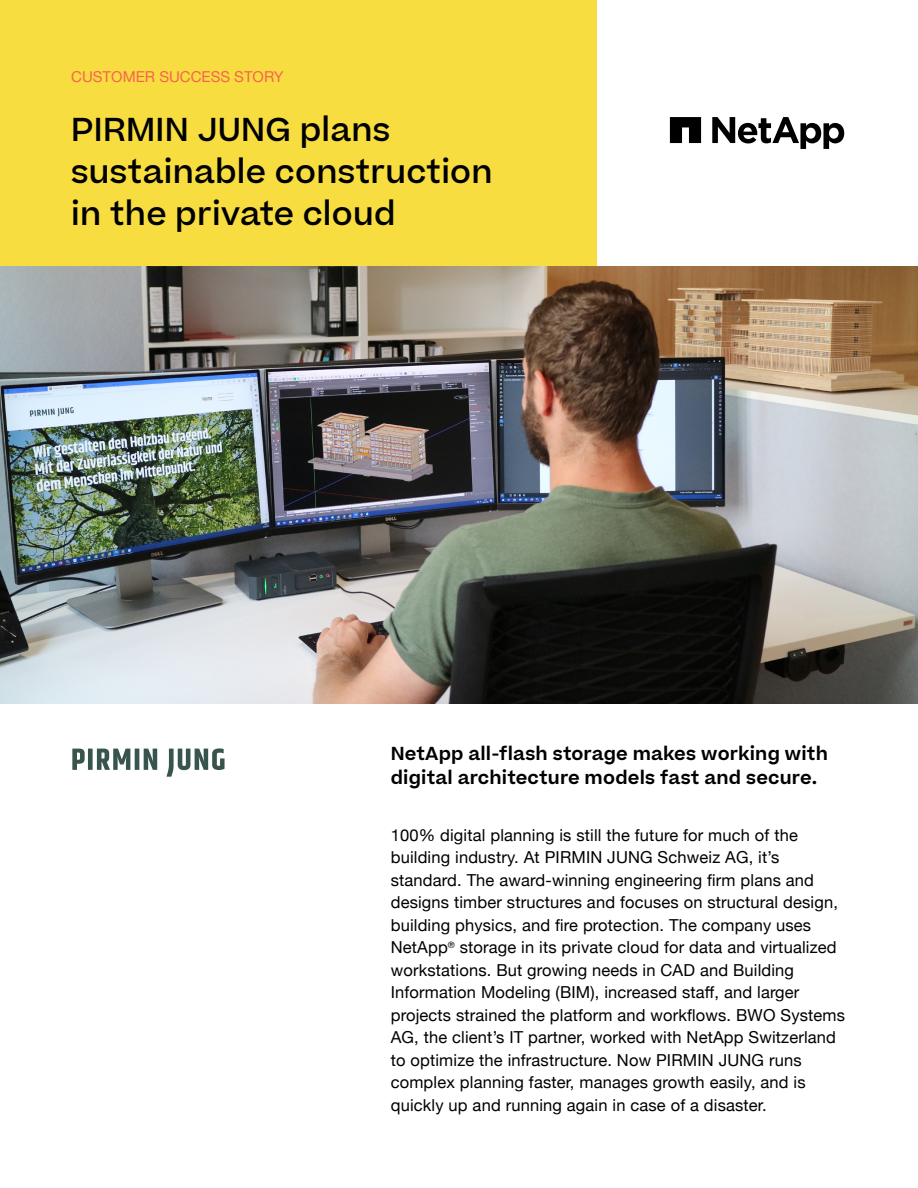
<style>
.page{position:relative;width:918px;height:1188px;background:#fff}
.page>*{position:absolute;margin:0;border:0;box-sizing:border-box;transform-origin:0 0}
.t1{font:500 31.5px/42px "Beatrice";letter-spacing:.01em;color:#000}
.t2{font:600 18px/24px "Beatrice";letter-spacing:.01em;color:#000}
.t3{font:16.5px/22.5px "Helvetica Neue";letter-spacing:.01em;color:#000}
.t4{font:15px "Helvetica Neue";color:#f76252}
</style>
<div class="page">
<div style="left:0;top:0;width:596px;height:266px;background:#f8dd40"></div>
<svg style="left:712px;top:117px;width:132px;height:32px"></svg>
<svg style="left:670px;top:117px;width:31px;height:26px"></svg>
<svg style="left:72px;top:748px;width:153px;height:29px"></svg>
<img style="left:0;top:266px;width:918px;height:437px">
<p class="t4" style="left:71px;top:66px;width:214px">CUSTOMER SUCCESS STORY</p>
<h1 class="t1" style="left:71px;top:109px;width:423px">PIRMIN JUNG plans sustainable construction in the private cloud</h1>
<p class="t2" style="left:391px;top:742px;width:439px">NetApp all-flash storage makes working with digital architecture models fast and secure.</p>
<p class="t3" style="left:391px;top:825px;width:456px">100% digital planning is still the future for much of the building industry. At PIRMIN JUNG Schweiz AG, it’s standard. The award-winning engineering firm plans and designs timber structures and focuses on structural design, building physics, and fire protection. The company uses NetApp<sup>®</sup> storage in its private cloud for data and virtualized workstations. But growing needs in CAD and Building Information Modeling (BIM), increased staff, and larger projects strained the platform and workflows. BWO Systems AG, the client’s IT partner, worked with NetApp Switzerland to optimize the infrastructure. Now PIRMIN JUNG runs complex planning faster, manages growth easily, and is quickly up and running again in case of a disaster.</p>
</div>
